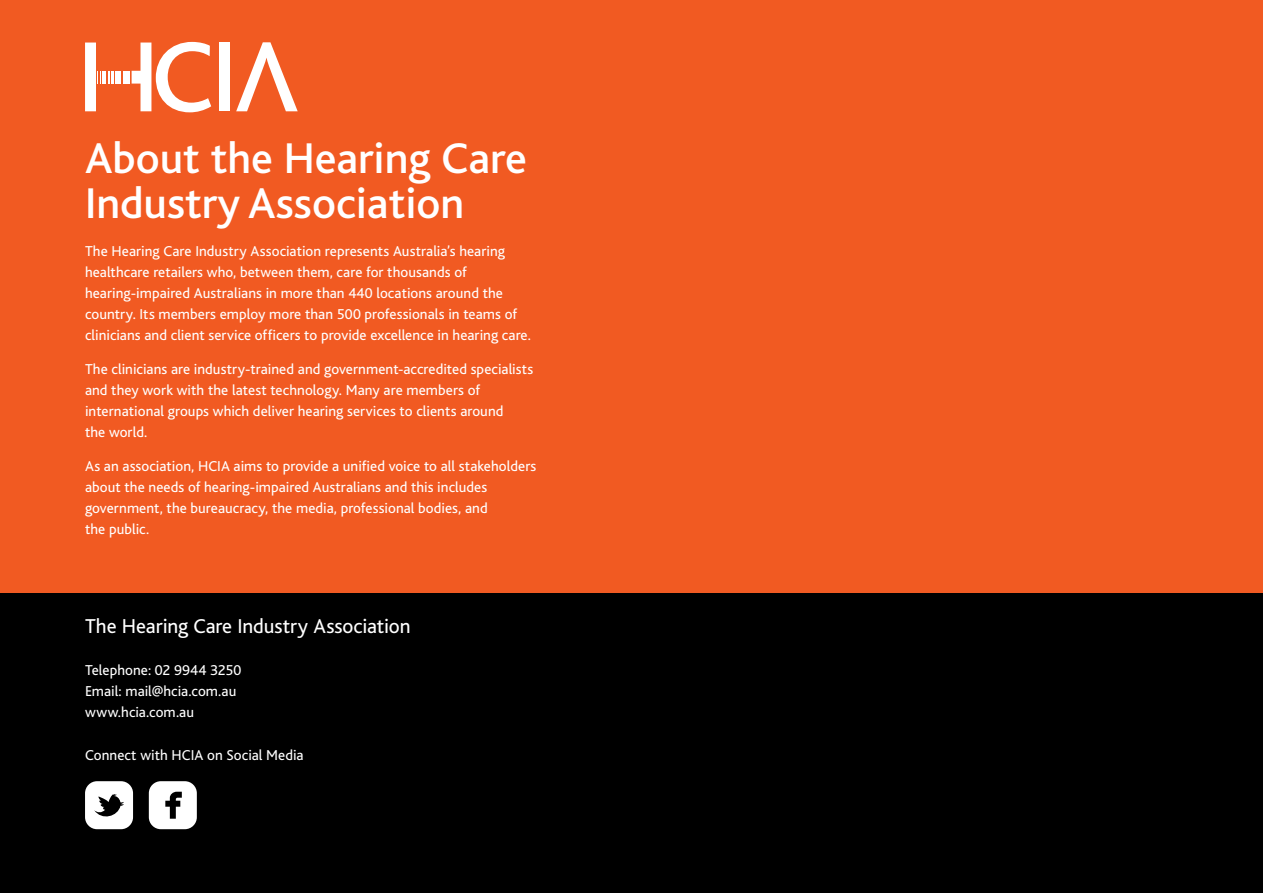
<style>
.page{position:relative;width:1263px;height:893px;background:#fff}
.page>*{position:absolute;margin:0;border:0;box-sizing:border-box;transform-origin:0 0}
.t1{font:500 45px/45px "Bliss";color:#fff}
.t2{font:21px "Bliss";letter-spacing:-.005em;color:#fff}
.t3{font:15px/21px "Bliss";letter-spacing:.005em;color:#fff}
</style>
<div class="page">
<div style="left:0;top:0;width:1263px;height:872px;background:#f15a22"></div>
<div style="left:0;top:593px;width:1263px;height:300px;background:#000"></div>
<svg style="left:85px;top:781px;width:48px;height:48px"></svg>
<svg style="left:149px;top:781px;width:48px;height:48px;background:#d5d5d5"></svg>
<div style="left:219px;top:43px;width:10px;height:68px;background:#fff"></div>
<svg style="left:236px;top:42px;width:62px;height:69px"></svg>
<svg style="left:85px;top:42px;width:126px;height:70px"></svg>
<h1 class="t1" style="left:85px;top:137px;width:443px">About the Hearing Care<br>Industry Association</h1>
<p class="t3" style="left:85px;top:241px;width:447px">The Hearing Care Industry Association represents Australia’s hearing healthcare retailers who, between them, care for thousands of hearing‑impaired Australians in more than 440 locations around the country. Its members employ more than 500 professionals in teams of clinicians and client service officers to provide excellence in hearing care.</p>
<p class="t3" style="left:85px;top:359px;width:450px">The clinicians are industry-trained and government‑accredited specialists and they work with the latest technology. Many are members of international groups which deliver hearing services to clients around<br>the world.</p>
<p class="t3" style="left:85px;top:456px;width:453px">As an association, HCIA aims to provide a unified voice to all stakeholders about the needs of hearing‑impaired Australians and this includes government, the bureaucracy, the media, professional bodies, and<br>the public.</p>
<h2 class="t2" style="left:85px;top:615px;width:327px">The Hearing Care Industry Association</h2>
<p class="t3" style="left:85px;top:660px;width:158px">Telephone: 02 9944 3250<br>Email: mail@hcia.com.au www.hcia.com.au</p>
<p class="t3" style="left:85px;top:745px;width:220px">Connect with HCIA on Social Media</p>
</div>
